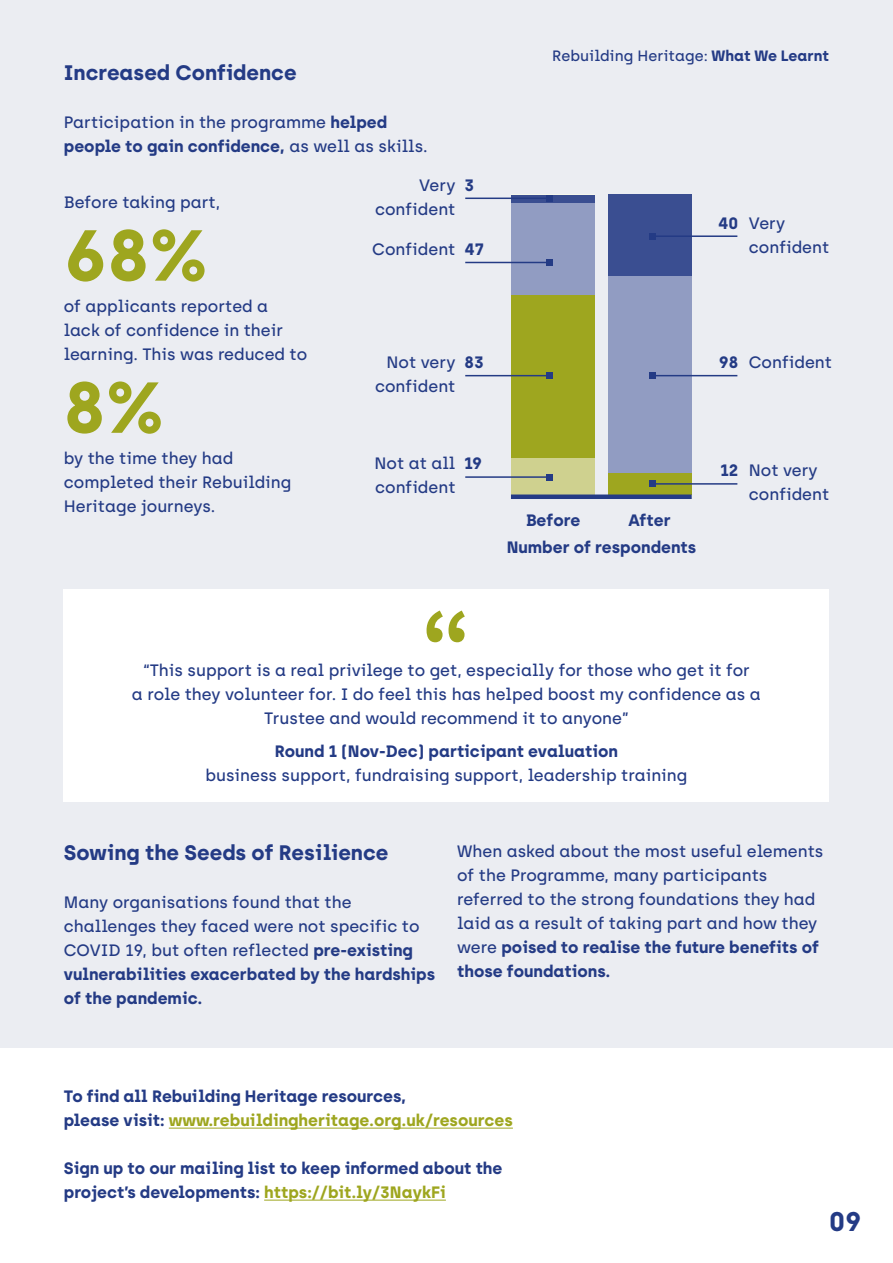
<style>
.page{position:relative;width:893px;height:1263px;background:#fff}
.page>*{position:absolute;margin:0;border:0;box-sizing:border-box;transform-origin:0 0}
.t1{font:700 90px "Source Sans Pro";color:#9ea61f}
.t2{font:700 72px/152.1px "Archia";color:#9ea61f}
.t3{font:700 27px "Archia";color:#243b85}
.t4{font:700 21px "Archia";color:#243b85}
.t5{font:500 16.5px/24px "Archia";color:#243b85}
.t6{font:700 16.5px/24px "Archia";color:#243b85}
.t7{font:500 15px "Archia";color:#243b85}
.s1{font-weight:700}
.s2{color:#9ea61f}
</style>
<div class="page">
<div style="left:0;top:0;width:893px;height:1047px;background:#ebedf2"></div>
<div style="left:511px;top:457px;width:84px;height:37px;background:#cfd18f"></div>
<div style="left:608px;top:473px;width:84px;height:21px;background:#9ea61f"></div>
<div style="left:608px;top:276px;width:84px;height:197px;background:#919cc2"></div>
<div style="left:608px;top:195px;width:84px;height:81px;background:#3a4e91"></div>
<div style="left:511px;top:295px;width:84px;height:162px;background:#9ea61f"></div>
<div style="left:511px;top:202px;width:84px;height:93px;background:#919cc2"></div>
<div style="left:511px;top:195px;width:84px;height:7px;background:#3a4e91"></div>
<div style="left:511px;top:494px;width:181px;height:5px;background:#243b85"></div>
<hr style="left:653px;top:483px;width:84px;height:2px;background:#243b85">
<svg style="left:650px;top:481px;width:6px;height:6px"></svg>
<hr style="left:465px;top:476px;width:85px;height:2px;background:#243b85">
<svg style="left:547px;top:474px;width:6px;height:6px"></svg>
<hr style="left:465px;top:375px;width:85px;height:1px;background:#243b85">
<svg style="left:547px;top:373px;width:6px;height:6px"></svg>
<hr style="left:465px;top:198px;width:85px;height:1px;background:#243b85">
<svg style="left:547px;top:195px;width:6px;height:6px"></svg>
<hr style="left:465px;top:262px;width:85px;height:1px;background:#243b85">
<svg style="left:547px;top:259px;width:6px;height:6px"></svg>
<hr style="left:653px;top:375px;width:84px;height:1px;background:#243b85">
<svg style="left:650px;top:373px;width:6px;height:6px"></svg>
<hr style="left:653px;top:235px;width:84px;height:2px;background:#243b85">
<svg style="left:650px;top:233px;width:6px;height:6px"></svg>
<div style="left:64px;top:589px;width:765px;height:213px;background:#fff"></div>
<hr style="left:169px;top:1128px;width:344px;height:1px;background:#9ea61f">
<hr style="left:264px;top:1200px;width:182px;height:1px;background:#9ea61f">
<p class="t4" style="left:64px;top:59px;width:234px">Increased Confidence</p>
<p class="t5" style="left:64px;top:110px;width:365px">Participation in the programme <span class="s1">helped people to gain confidence,</span> as well as skills.</p>
<p class="t5" style="left:64px;top:190px;width:158px">Before taking part,</p>
<h2 class="t2" style="left:64px;top:178px;width:146px">68%<br>8%</h2>
<p class="t5" style="left:64px;top:294px;width:245px">of applicants reported a lack of confidence in their learning. This was reduced to</p>
<p class="t5" style="left:64px;top:446px;width:229px">by the time they had completed their Rebuilding<br>Heritage journeys.</p>
<p class="t5" style="left:375px;top:173px;width:101px;text-indent:44px">Very <span class="s1">3 </span>confident</p>
<p class="t5" style="left:372px;top:237px;width:113px">Confident <span class="s1">47</span></p>
<p class="t5" style="left:375px;top:350px;width:110px;text-indent:12px">Not very <span class="s1">83 </span>confident</p>
<p class="t5" style="left:375px;top:452px;width:109px">Not at all <span class="s1">19 </span>confident</p>
<h1 class="t1" style="left:422px;top:581px;width:51px">“</h1>
<p class="t7" style="left:552px;top:47px;width:278px">Rebuilding Heritage: <span class="s1">What We Learnt</span></p>
<p class="t5" style="left:749px;top:211px;width:82px;text-indent:-31px"><span class="s1">40</span> Very confident</p>
<p class="t5" style="left:719px;top:350px;width:115px"><span class="s1">98</span> Confident</p>
<p class="t6" style="left:507px;top:507px;width:191px;line-height:26.5px;text-indent:122px">After<br>Number of respondents</p>
<p class="t6" style="left:526px;top:508px;width:56px">Before</p>
<p class="t5" style="left:749px;top:458px;width:82px;text-indent:-28px"><span class="s1">12</span> Not very confident</p>
<p class="t5" style="left:143px;top:658px;width:608px">“This support is a real privilege to get, especially for those who get it for</p>
<p class="t5" style="left:132px;top:682px;width:630px;text-align:center">a role they volunteer for. I do feel this has helped boost my confidence as a<br>Trustee and would recommend it to anyone”</p>
<p class="t6" style="left:275px;top:738px;width:345px">Round 1 (Nov-Dec) participant evaluation</p>
<p class="t5" style="left:205px;top:763px;width:484px">business support, fundraising support, leadership training</p>
<p class="t4" style="left:64px;top:840px;width:326px">Sowing the Seeds of Resilience</p>
<p class="t5" style="left:64px;top:890px;width:373px">Many organisations found that the challenges they faced were not specific to COVID 19, but often reflected <span class="s1">pre-existing vulnerabilities exacerbated by the hardships of the pandemic.</span></p>
<p class="t5" style="left:457px;top:839px;width:368px">When asked about the most useful elements of the Programme, many participants referred to the strong foundations they had laid as a result of taking part and how they were <span class="s1">poised to realise the future benefits of those foundations.</span></p>
<p class="t6" style="left:64px;top:1084px;width:451px">To find all Rebuilding Heritage resources,<br>please visit: <span class="s2">www.rebuildingheritage.org.uk/resources</span></p>
<p class="t6" style="left:64px;top:1156px;width:440px">Sign up to our mailing list to keep informed about the project’s developments: <span class="s2">https://bit.ly/3NaykFi</span></p>
<h3 class="t3" style="left:829px;top:1205px;width:34px">09</h3>
</div>
